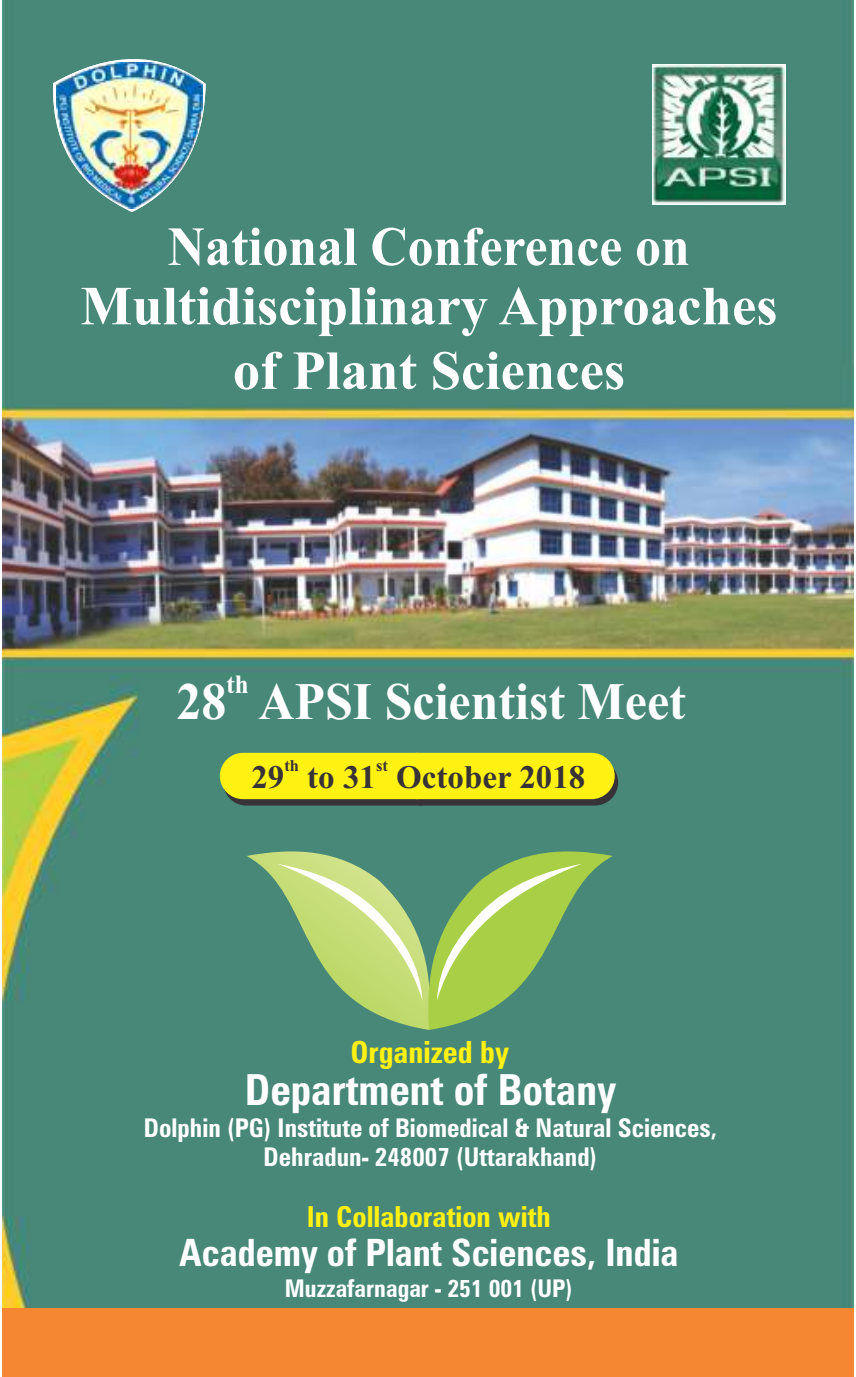
<style>
.page{position:relative;width:856px;height:1377px;background:#fff}
.page>*{position:absolute;margin:0;border:0;box-sizing:border-box;transform-origin:0 0}
.t1{font:700 55.12px/64.6px "Times New Roman";color:#fff;text-align:center}
.t2{font:700 55.12px "Times New Roman";color:#fff;scale:.94 1}
.t3{font:700 52.65px "Times New Roman";color:#fff;scale:.95 1}
.t4{font:700 condensed 42.75px "Zurich BT";color:#fff}
.t5{font:700 condensed 37.57px "Zurich BT";color:#fff}
.t6{font:700 33.07px "Times New Roman";color:#383336}
.t7{font:700 condensed 30.6px "Zurich BT";color:#fff212}
.t8{font:700 condensed 29.03px "Zurich BT";color:#fff212}
.t9{font:700 26.32px "Times New Roman";color:#fff;scale:.95 1}
.t10{font:700 condensed 25.88px/29px "Zurich BT";color:#fff;text-align:center}
.t11{font:700 condensed 24.3px "Zurich BT";color:#fff}
.t12{font:700 16.43px "Times New Roman";color:#383336}
</style>
<div class="page">
<img style="left:2px;top:0;width:851px;height:1309px">
<svg style="left:51px;top:51px;width:154px;height:161px;background:#569183"></svg>
<img style="left:56px;top:62px;width:146px;height:147px">
<div style="left:2px;top:1309px;width:851px;height:68px;background:#f58733"></div>
<svg style="left:220px;top:753px;width:398px;height:53px;background:#e0d61a"></svg>
<svg style="left:246px;top:847px;width:366px;height:183px;background:#81b072"></svg>
<img style="left:652px;top:64px;width:133px;height:141px">
<h1 class="t2" style="left:168px;top:228px;width:556px">National Conference on</h1>
<h1 class="t1" style="left:80px;top:279px;width:698px">Multidisciplinary Approaches of Plant Sciences</h1>
<p class="t9" style="left:226px;top:675px;width:25px">th</p>
<h2 class="t3" style="left:176px;top:683px;width:537px">28 APSI Scientist Meet</h2>
<p class="t12" style="left:284px;top:760px;width:16px">th</p>
<p class="t12" style="left:376px;top:760px;width:13px">st</p>
<p class="t6" style="left:251px;top:765px;width:335px">29 to 31 October 2018</p>
<p class="t7" style="left:350px;top:1040px;width:160px">Organized by</p>
<h3 class="t4" style="left:244px;top:1072px;width:373px">Department of Botany</h3>
<p class="t10" style="left:143px;top:1116px;width:575px">Dolphin (PG) Institute of Biomedical &amp; Natural Sciences,<br>Dehradun- 248007 (Uttarakhand)</p>
<p class="t8" style="left:307px;top:1205px;width:245px">In Collaboration with</p>
<h3 class="t5" style="left:179px;top:1238px;width:501px">Academy of Plant Sciences, India</h3>
<p class="t11" style="left:285px;top:1278px;width:289px">Muzzafarnagar - 251 001 (UP)</p>
</div>
